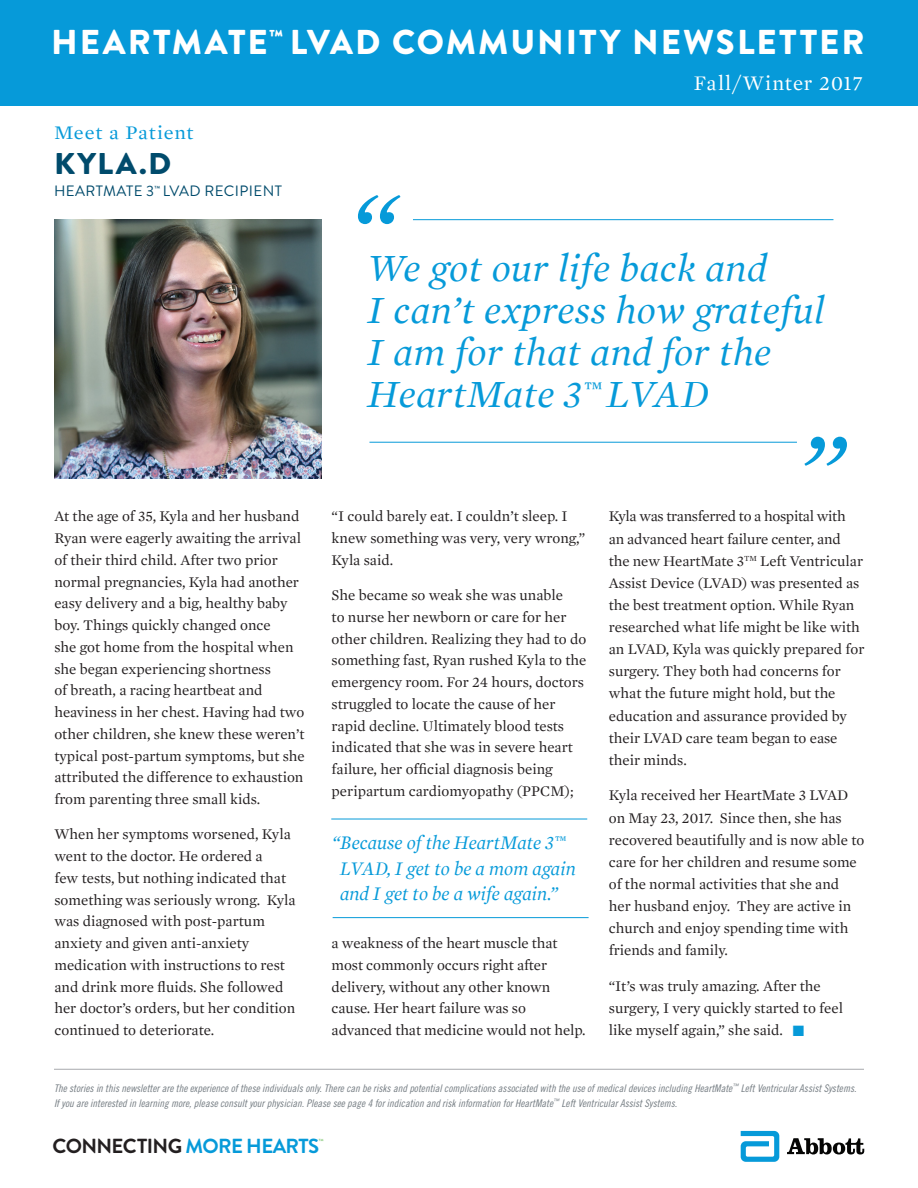
<style>
.page{position:relative;width:918px;height:1188px;background:#fff}
.page>*{position:absolute;margin:0;border:0;box-sizing:border-box;transform-origin:0 0}
.t1{font:italic 109.5px "Mercury Text G1";color:#069ad9}
.t2{font:italic 39px/42px "Mercury Text G1";letter-spacing:.01em;color:#069ad9}
.Body_10_15{font:900 34.5px "Brandon Grotesque";letter-spacing:.055em;color:#fff}
.t3{font:900 30px "Brandon Grotesque";color:#004b6c;scale:1.05 1}
.Body_10_15-2{font:21px "Mercury Text G1";letter-spacing:.04em;color:#fff}
.t4{font:700 20.4px "Brandon Grotesque";letter-spacing:-.03em;color:#231f20}
.t5{font:italic 19.5px/25.5px "Mercury Text G1";color:#069ad9;text-align:center;scale:.95 1}
.t6{font:19.5px "Mercury Text G1";letter-spacing:.035em;color:#069ad9;scale:1.05 1}
.t7{font:15px/21.8px "Mercury Text G1";color:#231f20}
.t8{font:15px "Brandon Grotesque";letter-spacing:.025em;color:#004b6c}
.t9{font:10.5px/15px "Trade Gothic LT Std Cn 18 Obl";color:#747c82}
.t10{font:500 7.35px "Brandon Grotesque";color:#83c777}
.s1{color:#069ad9}
</style>
<div class="page">
<div style="left:0;top:0;width:918px;height:106px;background:#069ad9"></div>
<img style="left:54px;top:219px;width:268px;height:260px">
<svg style="left:741px;top:1131px;width:38px;height:31px"></svg>
<svg style="left:787px;top:1138px;width:77px;height:16px"></svg>
<hr style="left:54px;top:1069px;width:810px;height:1px;background:#a8a9ad">
<hr style="left:331px;top:819px;width:256px;height:1px;background:#069ad9">
<hr style="left:333px;top:917px;width:256px;height:1px;background:#069ad9">
<hr style="left:413px;top:219px;width:420px;height:1px;background:#069ad9">
<hr style="left:369px;top:442px;width:428px;height:1px;background:#069ad9">
<p class="Body_10_15" style="left:51px;top:17px;width:815px">HEARTMATE<sup>™</sup> LVAD COMMUNITY NEWSLETTER</p>
<p class="t6" style="left:54px;top:122px;width:134px">Meet a Patient</p>
<p class="t3" style="left:54px;top:143px;width:113px">KYLA.D</p>
<p class="t8" style="left:54px;top:180px;width:229px">HEARTMATE 3<sup>™</sup> LVAD RECIPIENT</p>
<p class="t7" style="left:54px;top:506px;width:252px">At the age of 35, Kyla and her husband Ryan were eagerly awaiting the arrival of their third child. After two prior normal pregnancies, Kyla had another easy delivery and a big, healthy baby boy. Things quickly changed once<br>she got home from the hospital when she began experiencing shortness<br>of breath, a racing heartbeat and heaviness in her chest. Having had two other children, she knew these weren’t typical post-partum symptoms, but she attributed the difference to exhaustion from parenting three small kids.</p>
<p class="t7" style="left:54px;top:824px;width:243px">When her symptoms worsened, Kyla went to the doctor. He ordered a<br>few tests, but nothing indicated that something was seriously wrong. Kyla was diagnosed with post-partum anxiety and given anti-anxiety medication with instructions to rest and drink more fluids. She followed her doctor’s orders, but her condition continued to deteriorate.</p>
<p class="t1" style="left:350px;top:166px;width:49px">“</p>
<p class="Body_10_15-2" style="left:694px;top:70px;width:170px">Fall/Winter 2017</p>
<p class="t2" style="left:368px;top:247px;width:458px">We got our life back and<br>I can’t express how grateful<br>I am for that and for the<br>HeartMate 3<sup>™</sup> LVAD</p>
<p class="t7" style="left:332px;top:506px;width:255px">“I could barely eat. I couldn’t sleep. I knew something was very, very wrong,”<br>Kyla said.</p>
<p class="t7" style="left:332px;top:584px;width:256px">She became so weak she was unable<br>to nurse her newborn or care for her other children. Realizing they had to do something fast, Ryan rushed Kyla to the emergency room. For 24 hours, doctors struggled to locate the cause of her rapid decline. Ultimately blood tests indicated that she was in severe heart failure, her official diagnosis being peripartum cardiomyopathy (PPCM);</p>
<p class="t5" style="left:333px;top:830px;width:257px">“Because of the HeartMate 3<sup>™<br></sup>LVAD, I get to be a mom again and I get to be a wife again.”</p>
<p class="t7" style="left:332px;top:932px;width:255px">a weakness of the heart muscle that most commonly occurs right after delivery, without any other known cause. Her heart failure was so advanced that medicine would not help.</p>
<p class="t1" style="left:798px;top:407px;width:49px">”</p>
<p class="t7" style="left:609px;top:505px;width:257px;line-height:22.2px">Kyla was transferred to a hospital with an advanced heart failure center, and the new HeartMate 3<sup>TM</sup> Left Ventricular Assist Device (LVAD) was presented as the best treatment option. While Ryan researched what life might be like with an LVAD, Kyla was quickly prepared for surgery. They both had concerns for what the future might hold, but the education and assurance provided by their LVAD care team began to ease their minds.</p>
<p class="t7" style="left:609px;top:785px;width:257px">Kyla received her HeartMate 3 LVAD on May 23, 2017. Since then, she has recovered beautifully and is now able to care for her children and resume some of the normal activities that she and her husband enjoy. They are active in church and enjoy spending time with friends and family.</p>
<p class="t7" style="left:609px;top:975px;width:236px;line-height:22.2px">“It’s was truly amazing. After the surgery, I very quickly started to feel like myself again,” she said. <span class="s1">■</span></p>
<p class="t9" style="left:54px;top:1081px;width:804px">The stories in this newsletter are the experience of these individuals only. There can be risks and potential complications associated with the use of medical devices including HeartMate<sup>™</sup> Left Ventricular Assist Systems.<br>If you are interested in learning more, please consult your physician. Please see page 4 for indication and risk information for HeartMate<sup>™</sup> Left Ventricular Assist Systems.</p>
<p class="t4" style="left:53px;top:1132px;width:268px">CONNECTING <span class="s1">MORE HEARTS</span></p>
<p class="t10" style="left:318px;top:1137px;width:7px">™</p>
</div>
